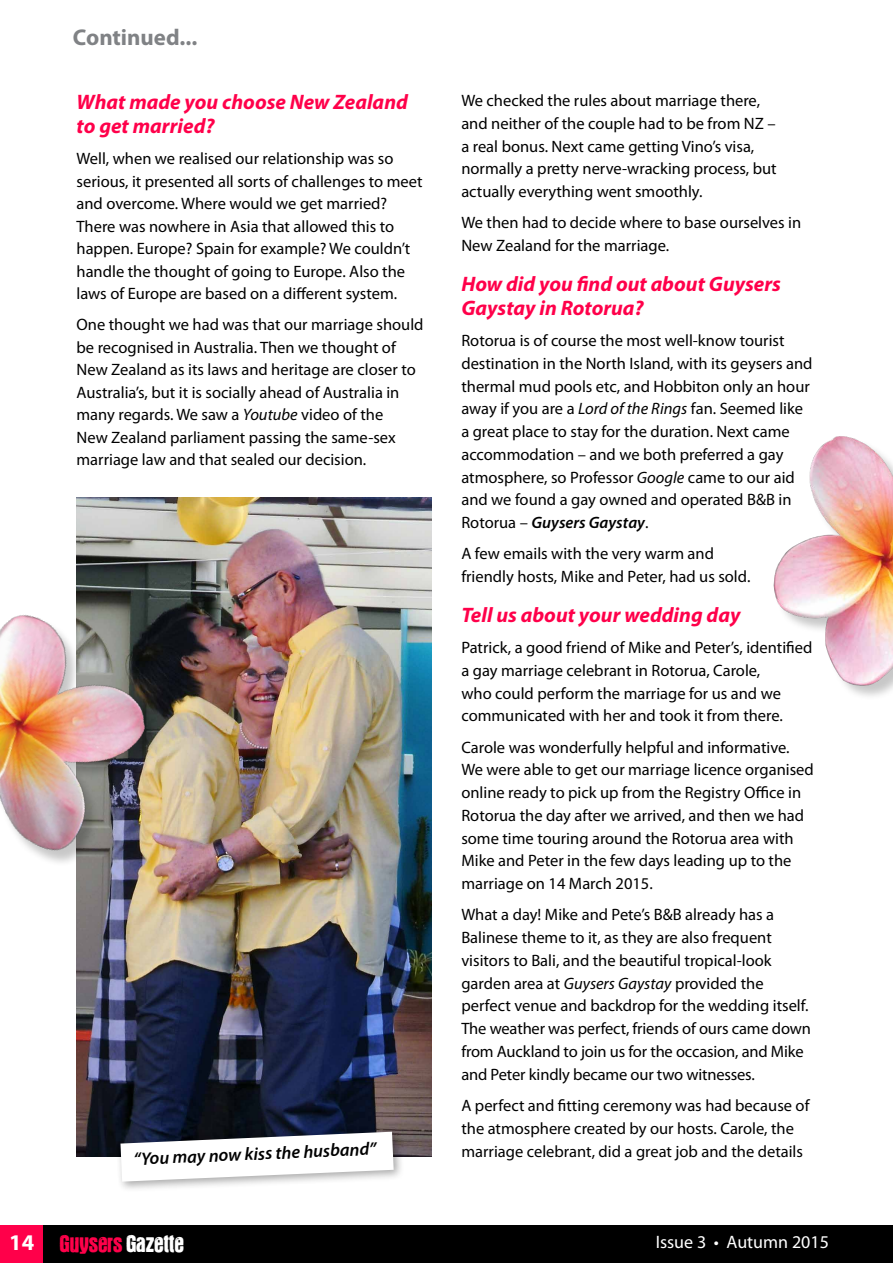
<style>
.page{position:relative;width:893px;height:1263px;background:#fff}
.page>*{position:absolute;margin:0;border:0;box-sizing:border-box;transform-origin:0 0}
.t1{font:900 25.5px "Gustav";color:#ff004a}
.t2{font:700 22.8px "Myriad Pro";color:#808285}
.t3{font:italic 700 21px/24px "Myriad Pro";color:#ff004a}
.t4{font:italic 600 18px "Myriad Pro";color:#000}
.t5{font:18px "Myriad Pro";color:#fff}
.t6{font:16.5px/22.8px "Myriad Pro";color:#000}
.s1{font-style:italic}
.s2{font-weight:600;font-style:italic}
.s3{font-family:"Myriad Pro";font-weight:700;font-size:22.5px;color:#fff}
.s4{color:#fff}
</style>
<div class="page">
<img style="left:77px;top:497px;width:355px;height:660px">
<div style="left:116px;top:1127px;width:289px;height:65px;background:#000;opacity:.34"></div>
<svg style="left:120px;top:1132px;width:274px;height:49px"></svg>
<div style="left:775px;top:437px;width:118px;height:264px;background:#000;opacity:.22"></div>
<img style="left:773px;top:436px;width:120px;height:252px">
<img style="left:0;top:596px;width:175px;height:279px">
<div style="left:0;top:1225px;width:44px;height:38px;background:#ff004a"></div>
<div style="left:43px;top:1225px;width:850px;height:38px;background:#000"></div>
<h2 class="t2" style="left:73px;top:22px;width:126px">Continued...</h2>
<p class="t3" style="left:77px;top:90px;width:333px">What made you choose New Zealand to get married?</p>
<p class="t6" style="left:77px;top:147px;width:347px">Well, when we realised our relationship was so serious, it presented all sorts of challenges to meet and overcome. Where would we get married?<br>There was nowhere in Asia that allowed this to happen. Europe? Spain for example? We couldn’t handle the thought of going to Europe. Also the laws of Europe are based on a different system.</p>
<p class="t6" style="left:77px;top:313px;width:349px">One thought we had was that our marriage should be recognised in Australia. Then we thought of New Zealand as its laws and heritage are closer to Australia’s, but it is socially ahead of Australia in many regards. We saw a <span class="s1">Youtube</span> video of the<br>New Zealand parliament passing the same-sex marriage law and that sealed our decision.</p>
<p class="t4" style="left:133px;top:1146px;width:245px;rotate:-2deg">“You may now kiss the husband”</p>
<p class="t6" style="left:461px;top:89px;width:317px">We checked the rules about marriage there, and neither of the couple had to be from NZ – a real bonus. Next came getting Vino’s visa, normally a pretty nerve-wracking process, but actually everything went smoothly.</p>
<p class="t6" style="left:461px;top:211px;width:341px">We then had to decide where to base ourselves in<br>New Zealand for the marriage.</p>
<p class="t3" style="left:461px;top:271px;width:321px">How did you find out about Guysers<br>Gaystay in Rotorua?</p>
<p class="t6" style="left:461px;top:329px;width:353px">Rotorua is of course the most well-know tourist destination in the North Island, with its geysers and thermal mud pools etc, and Hobbiton only an hour away if you are a <span class="s1">Lord of the Rings</span> fan. Seemed like a great place to stay for the duration. Next came accommodation – and we both preferred a gay atmosphere, so Professor <span class="s1">Google</span> came to our aid and we found a gay owned and operated B&amp;B in Rotorua – <span class="s2">Guysers Gaystay</span>.</p>
<p class="t6" style="left:461px;top:542px;width:291px">A few emails with the very warm and friendly hosts, Mike and Peter, had us sold.</p>
<p class="t3" style="left:461px;top:602px;width:281px">Tell us about your wedding day</p>
<p class="t6" style="left:461px;top:636px;width:353px">Patrick, a good friend of Mike and Peter’s, identified a gay marriage celebrant in Rotorua, Carole,<br>who could perform the marriage for us and we communicated with her and took it from there.</p>
<p class="t6" style="left:461px;top:735px;width:354px">Carole was wonderfully helpful and informative.<br>We were able to get our marriage licence organised online ready to pick up from the Registry Office in Rotorua the day after we arrived, and then we had some time touring around the Rotorua area with Mike and Peter in the few days leading up to the marriage on 14 March 2015.</p>
<p class="t6" style="left:461px;top:903px;width:351px">What a day! Mike and Pete’s B&amp;B already has a Balinese theme to it, as they are also frequent visitors to Bali, and the beautiful tropical-look garden area at <span class="s1">Guysers Gaystay</span> provided the perfect venue and backdrop for the wedding itself.<br>The weather was perfect, friends of ours came down from Auckland to join us for the occasion, and Mike and Peter kindly became our two witnesses.</p>
<p class="t6" style="left:461px;top:1094px;width:350px">A perfect and fitting ceremony was had because of the atmosphere created by our hosts. Carole, the marriage celebrant, did a great job and the details</p>
<h1 class="t1" style="left:9px;top:1233px;width:176px"><span class="s3">14</span> Guysers <span class="s4">Gazette</span></h1>
<p class="t5" style="left:656px;top:1230px;width:175px">Issue 3 • Autumn 2015</p>
</div>
